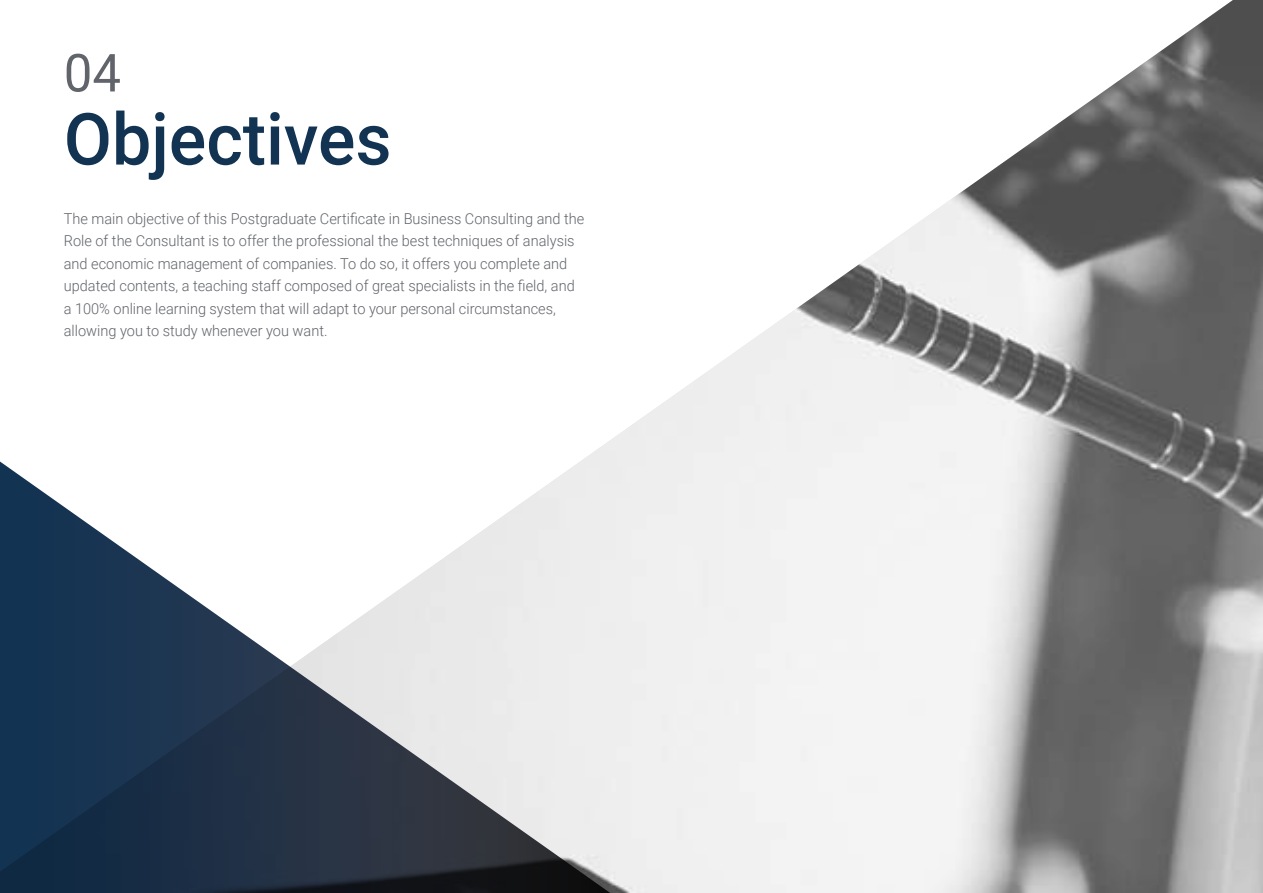
<style>
.page{position:relative;width:1263px;height:893px;background:#fff}
.page>*{position:absolute;margin:0;border:0;box-sizing:border-box;transform-origin:0 0}
.t1{font:500 72px "Roboto";color:#123352}
.t2{font:52.5px "Roboto";color:#61646a}
.t3{font:300 15px/22.5px "Roboto";color:#61646a}
</style>
<div class="page">
<img style="left:602px;top:0;width:661px;height:893px">
<svg style="left:0;top:446px;width:640px;height:447px"></svg>
<h2 class="t2" style="left:64px;top:36px;width:59px">04</h2>
<h1 class="t1" style="left:64px;top:89px;width:329px">Objectives</h1>
<p class="t3" style="left:64px;top:207px;width:522px">The main objective of this Postgraduate Certificate in Business Consulting and the Role of the Consultant is to offer the professional the best techniques of analysis and economic management of companies. To do so, it offers you complete and updated contents, a teaching staff composed of great specialists in the field, and a 100% online learning system that will adapt to your personal circumstances, allowing you to study whenever you want.</p>
</div>
